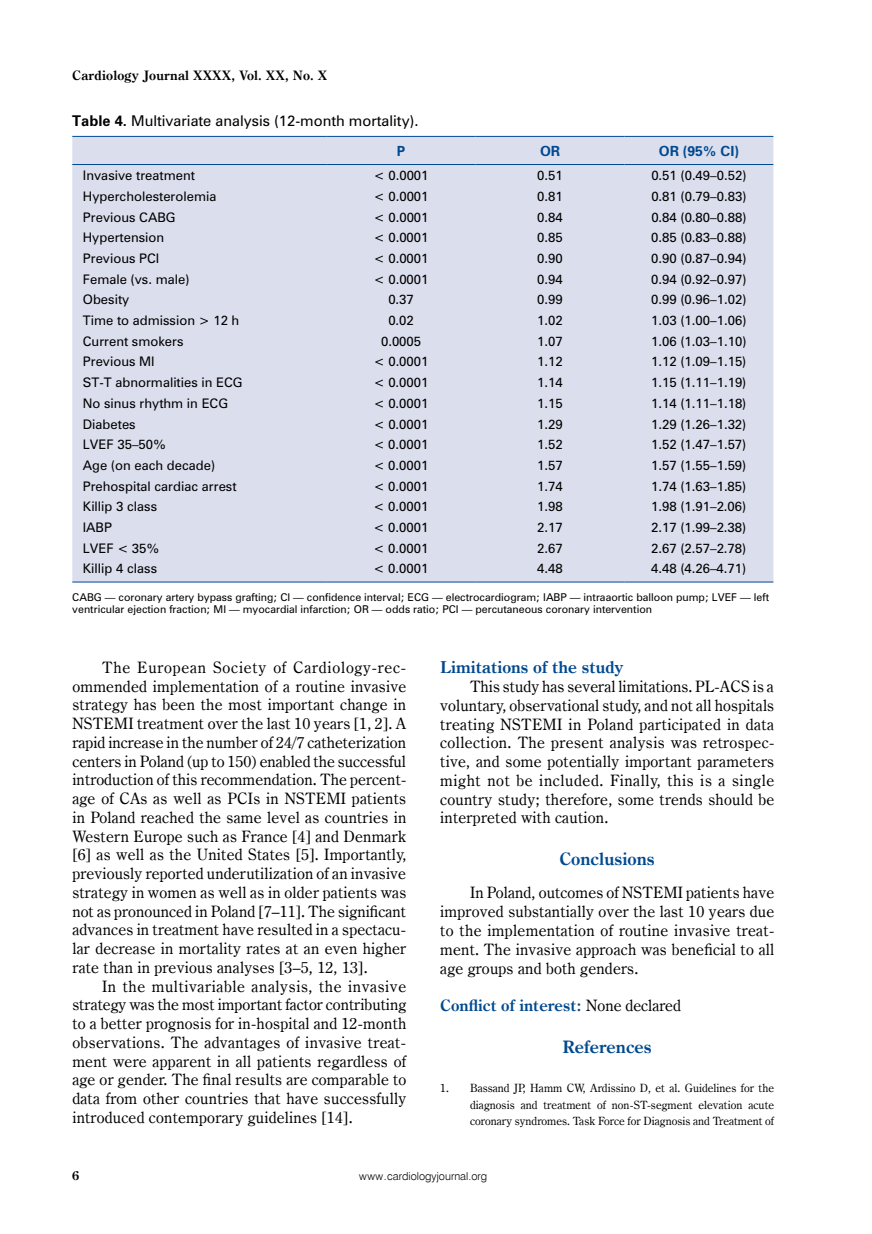
<style>
.page{position:relative;width:872px;height:1234px;background:#fff}
.page>*{position:absolute;margin:0;border:0;box-sizing:border-box;transform-origin:0 0}
.t1{font:700 17.25px "Century Oldst EU";color:#004990}
.t2{font:700 16.5px "Century Oldst EU";color:#004990}
.t3{font:15.75px/18.8px "Century Oldst EU";letter-spacing:.015em;color:#000;text-align:justify}
.t4{font:700 15.75px "Century Oldst EU";color:#004990}
.t5{font:13.5px "Zurich PL";color:#000}
.t6{font:700 13.05px "Century Oldst EU";letter-spacing:.015em;color:#000}
.t7{font:700 12.75px "Zurich PL";color:#004990}
.t8{font:700 12.75px "Century Oldst EU";color:#000}
.t9{font:12px "Zurich PL";color:#000}
.t10{font:11.4px/16.5px "Century Oldst EU";color:#000;text-align:justify}
.t11{font:10.95px "Swis 721 Lt EU";color:#000}
.t12{font:9.75px/11.9px "Zurich PL";color:#000}
.s1{font-weight:700}
.s2{font-weight:400;color:#000}
</style>
<div class="page">
<div style="left:72px;top:137px;width:701px;height:444px;background:#dbdeed"></div>
<hr style="left:72px;top:581px;width:255px;height:1px;background:#004990">
<hr style="left:327px;top:581px;width:148px;height:1px;background:#004990">
<hr style="left:475px;top:581px;width:149px;height:1px;background:#004990">
<hr style="left:624px;top:581px;width:149px;height:1px;background:#004990">
<hr style="left:72px;top:136px;width:255px;height:1px;background:#004990">
<hr style="left:327px;top:136px;width:148px;height:1px;background:#004990">
<hr style="left:475px;top:136px;width:149px;height:1px;background:#004990">
<hr style="left:624px;top:136px;width:149px;height:1px;background:#004990">
<hr style="left:72px;top:164px;width:255px;height:1px;background:#004990">
<hr style="left:327px;top:164px;width:148px;height:1px;background:#004990">
<hr style="left:475px;top:164px;width:149px;height:1px;background:#004990">
<hr style="left:624px;top:164px;width:149px;height:1px;background:#004990">
<p class="t6" style="left:72px;top:67px;width:256px">Cardiology Journal XXXX, Vol. XX, No. X</p>
<p class="t5" style="left:72px;top:111px;width:348px"><span class="s1">Table 4.</span> Multivariate analysis (12-month mortality).</p>
<p class="t7" style="left:397px;top:142px;width:10px">P</p>
<p class="t7" style="left:540px;top:142px;width:22px">OR</p>
<p class="t7" style="left:659px;top:142px;width:82px">OR (95% CI)</p>
<p class="t9" style="left:83px;top:167px;width:113px">Invasive treatment</p>
<p class="t9" style="left:374px;top:167px;width:56px">&lt; 0.0001</p>
<p class="t9" style="left:537px;top:167px;width:27px">0.51</p>
<p class="t9" style="left:651px;top:167px;width:97px">0.51 (0.49–0.52)</p>
<p class="t9" style="left:83px;top:188px;width:135px">Hypercholesterolemia</p>
<p class="t9" style="left:374px;top:188px;width:56px">&lt; 0.0001</p>
<p class="t9" style="left:537px;top:188px;width:27px">0.81</p>
<p class="t9" style="left:651px;top:188px;width:97px">0.81 (0.79–0.83)</p>
<p class="t9" style="left:83px;top:209px;width:94px">Previous CABG</p>
<p class="t9" style="left:374px;top:209px;width:56px">&lt; 0.0001</p>
<p class="t9" style="left:537px;top:209px;width:27px">0.84</p>
<p class="t9" style="left:651px;top:209px;width:97px">0.84 (0.80–0.88)</p>
<p class="t9" style="left:83px;top:229px;width:83px">Hypertension</p>
<p class="t9" style="left:374px;top:229px;width:56px">&lt; 0.0001</p>
<p class="t9" style="left:537px;top:229px;width:27px">0.85</p>
<p class="t9" style="left:651px;top:229px;width:97px">0.85 (0.83–0.88)</p>
<p class="t9" style="left:83px;top:250px;width:78px">Previous PCI</p>
<p class="t9" style="left:374px;top:250px;width:56px">&lt; 0.0001</p>
<p class="t9" style="left:537px;top:250px;width:27px">0.90</p>
<p class="t9" style="left:651px;top:250px;width:97px">0.90 (0.87–0.94)</p>
<p class="t9" style="left:83px;top:271px;width:108px">Female (vs. male)</p>
<p class="t9" style="left:374px;top:271px;width:56px">&lt; 0.0001</p>
<p class="t9" style="left:537px;top:271px;width:27px">0.94</p>
<p class="t9" style="left:651px;top:271px;width:97px">0.94 (0.92–0.97)</p>
<p class="t9" style="left:83px;top:291px;width:48px">Obesity</p>
<p class="t9" style="left:388px;top:291px;width:27px">0.37</p>
<p class="t9" style="left:537px;top:291px;width:27px">0.99</p>
<p class="t9" style="left:651px;top:291px;width:97px">0.99 (0.96–1.02)</p>
<p class="t9" style="left:83px;top:312px;width:158px">Time to admission &gt; 12 h</p>
<p class="t9" style="left:388px;top:312px;width:27px">0.02</p>
<p class="t9" style="left:537px;top:312px;width:27px">1.02</p>
<p class="t9" style="left:651px;top:312px;width:97px">1.03 (1.00–1.06)</p>
<p class="t9" style="left:83px;top:333px;width:102px">Current smokers</p>
<p class="t9" style="left:381px;top:333px;width:42px">0.0005</p>
<p class="t9" style="left:537px;top:333px;width:27px">1.07</p>
<p class="t9" style="left:651px;top:333px;width:97px">1.06 (1.03–1.10)</p>
<p class="t9" style="left:83px;top:353px;width:73px">Previous MI</p>
<p class="t9" style="left:374px;top:353px;width:56px">&lt; 0.0001</p>
<p class="t9" style="left:537px;top:353px;width:27px">1.12</p>
<p class="t9" style="left:651px;top:353px;width:97px">1.12 (1.09–1.15)</p>
<p class="t9" style="left:83px;top:374px;width:161px">ST-T abnormalities in ECG</p>
<p class="t9" style="left:374px;top:374px;width:56px">&lt; 0.0001</p>
<p class="t9" style="left:537px;top:374px;width:27px">1.14</p>
<p class="t9" style="left:651px;top:374px;width:97px">1.15 (1.11–1.19)</p>
<p class="t9" style="left:83px;top:395px;width:147px">No sinus rhythm in ECG</p>
<p class="t9" style="left:374px;top:395px;width:56px">&lt; 0.0001</p>
<p class="t9" style="left:537px;top:395px;width:27px">1.15</p>
<p class="t9" style="left:651px;top:395px;width:97px">1.14 (1.11–1.18)</p>
<p class="t9" style="left:83px;top:416px;width:54px">Diabetes</p>
<p class="t9" style="left:374px;top:416px;width:56px">&lt; 0.0001</p>
<p class="t9" style="left:537px;top:416px;width:27px">1.29</p>
<p class="t9" style="left:651px;top:416px;width:97px">1.29 (1.26–1.32)</p>
<p class="t9" style="left:83px;top:436px;width:85px">LVEF 35–50%</p>
<p class="t9" style="left:374px;top:436px;width:56px">&lt; 0.0001</p>
<p class="t9" style="left:537px;top:436px;width:27px">1.52</p>
<p class="t9" style="left:651px;top:436px;width:97px">1.52 (1.47–1.57)</p>
<p class="t9" style="left:83px;top:457px;width:134px">Age (on each decade)</p>
<p class="t9" style="left:374px;top:457px;width:56px">&lt; 0.0001</p>
<p class="t9" style="left:537px;top:457px;width:27px">1.57</p>
<p class="t9" style="left:651px;top:457px;width:97px">1.57 (1.55–1.59)</p>
<p class="t9" style="left:83px;top:478px;width:155px">Prehospital cardiac arrest</p>
<p class="t9" style="left:374px;top:478px;width:56px">&lt; 0.0001</p>
<p class="t9" style="left:537px;top:478px;width:27px">1.74</p>
<p class="t9" style="left:651px;top:478px;width:97px">1.74 (1.63–1.85)</p>
<p class="t9" style="left:83px;top:498px;width:76px">Killip 3 class</p>
<p class="t9" style="left:374px;top:498px;width:56px">&lt; 0.0001</p>
<p class="t9" style="left:537px;top:498px;width:27px">1.98</p>
<p class="t9" style="left:651px;top:498px;width:97px">1.98 (1.91–2.06)</p>
<p class="t9" style="left:83px;top:519px;width:31px">IABP</p>
<p class="t9" style="left:373px;top:519px;width:56px">&lt; 0.0001</p>
<p class="t9" style="left:537px;top:519px;width:27px">2.17</p>
<p class="t9" style="left:651px;top:519px;width:97px">2.17 (1.99–2.38)</p>
<p class="t9" style="left:83px;top:540px;width:78px">LVEF &lt; 35%</p>
<p class="t9" style="left:373px;top:540px;width:56px">&lt; 0.0001</p>
<p class="t9" style="left:537px;top:540px;width:27px">2.67</p>
<p class="t9" style="left:651px;top:540px;width:97px">2.67 (2.57–2.78)</p>
<p class="t9" style="left:83px;top:560px;width:76px">Killip 4 class</p>
<p class="t9" style="left:373px;top:560px;width:56px">&lt; 0.0001</p>
<p class="t9" style="left:537px;top:560px;width:27px">4.48</p>
<p class="t9" style="left:651px;top:560px;width:97px">4.48 (4.26–4.71)</p>
<p class="t12" style="left:72px;top:591px;width:698px">CABG — coronary artery bypass grafting; CI — confidence interval; ECG — electrocardiogram; IABP — intraaortic balloon pump; LVEF — left ventricular ejection fraction; MI — myocardial infarction; OR — odds ratio; PCI — percutaneous coronary intervention</p>
<p class="t3" style="left:72px;top:658px;width:335px;text-indent:30px">The European Society of Cardiology-rec&shy;ommended implementation of a routine invasive strategy has been the most important change in NSTEMI treatment over the last 10 years [1, 2]. A rapid increase in the number of 24/7 catheterization centers in Poland (up to 150) enabled the successful introduction of this recommendation. The percent&shy;age of CAs as well as PCIs in NSTEMI patients in Poland reached the same level as countries in Western Europe such as France [4] and Denmark [6] as well as the United States [5]. Importantly, previously reported underutilization of an invasive strategy in women as well as in older patients was not as pronounced in Poland [7–11]. The significant advances in treatment have resulted in a spectacu&shy;lar decrease in mortality rates at an even higher rate than in previous analyses [3–5, 12, 13].</p>
<p class="t3" style="left:72px;top:976px;width:335px;text-indent:30px">In the multivariable analysis, the invasive strategy was the most important factor contributing to a better prognosis for in-hospital and 12-month observations. The advantages of invasive treat&shy;ment were apparent in all patients regardless of age or gender. The final results are comparable to data from other countries that have successfully introduced contemporary guidelines [14].</p>
<p class="t2" style="left:440px;top:657px;width:185px">Limitations of the study</p>
<p class="t3" style="left:440px;top:677px;width:335px;text-indent:30px">This study has several limitations. PL-ACS is a voluntary, observational study, and not all hospitals treating NSTEMI in Poland participated in data collection. The present analysis was retrospec&shy;tive, and some potentially important parameters might not be included. Finally, this is a single country study; therefore, some trends should be interpreted with caution.</p>
<p class="t1" style="left:559px;top:848px;width:97px">Conclusions</p>
<p class="t3" style="left:440px;top:883px;width:335px;text-indent:30px">In Poland, outcomes of NSTEMI patients have improved substantially over the last 10 years due to the implementation of routine invasive treat&shy;ment. The invasive approach was beneficial to all age groups and both genders.</p>
<p class="t4" style="left:440px;top:995px;width:242px">Conflict of interest: <span class="s2">None declared</span></p>
<p class="t1" style="left:562px;top:1035px;width:91px">References</p>
<p class="t10" style="left:470px;top:1079px;width:306px;text-indent:-30px">1. Bassand JP, Hamm CW, Ardissino D, et al. Guidelines for the diagnosis and treatment of non-ST-segment elevation acute coronary syndromes. Task Force for Diagnosis and Treatment of</p>
<p class="t8" style="left:72px;top:1167px;width:9px">6</p>
<p class="t11" style="left:359px;top:1169px;width:129px">www.cardiologyjournal.org</p>
</div>
